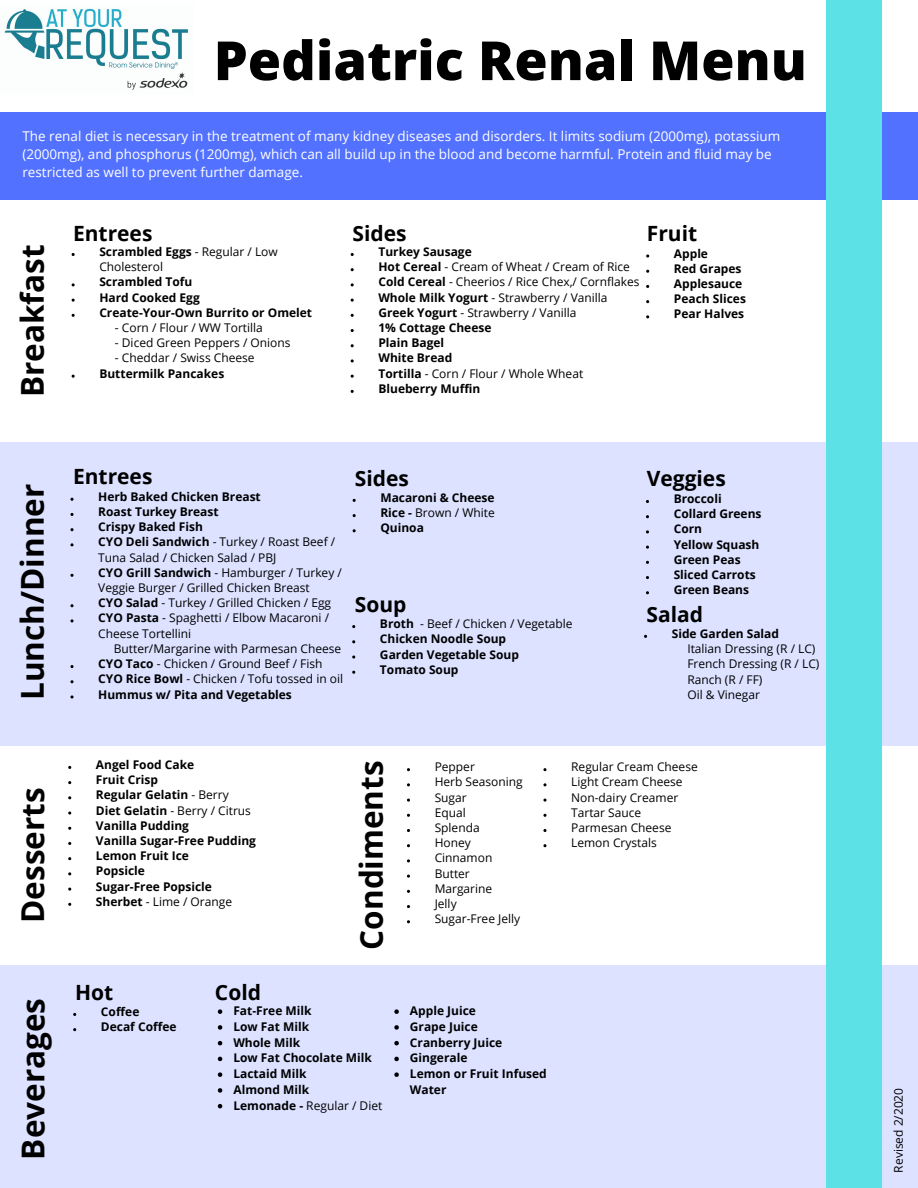
<style>
.page{position:relative;width:918px;height:1188px;background:#fff}
.page>*{position:absolute;margin:0;border:0;box-sizing:border-box;transform-origin:0 0}
.t1{font:800 54px "Open Sans";color:#000}
.t2{font:700 31.5px "Open Sans";color:#000}
.t3{font:700 21px "Open Sans";color:#000}
.t4{font:13.5px/18px "Open Sans";color:#fff}
.t5{font:700 12px/15.1px "Open Sans";color:#000}
.t6{font:12px/15.1px "Open Sans";color:#000}
.s1{font-weight:700}
.s2{font-weight:400}
</style>
<div class="page">
<div style="left:0;top:112px;width:918px;height:87px;background:#5271ff"></div>
<div style="left:0;top:966px;width:918px;height:222px;background:#dce2ff"></div>
<div style="left:0;top:442px;width:918px;height:303px;background:#dce2ff"></div>
<div style="left:826px;top:0;width:55px;height:1188px;background:#5ce1e6"></div>
<img style="left:4px;top:8px;width:184px;height:82px">
<svg style="left:70px;top:498px;width:4px;height:3px"></svg>
<svg style="left:70px;top:513px;width:4px;height:3px"></svg>
<svg style="left:70px;top:528px;width:4px;height:3px"></svg>
<svg style="left:70px;top:574px;width:4px;height:3px"></svg>
<svg style="left:70px;top:604px;width:4px;height:3px"></svg>
<svg style="left:70px;top:665px;width:4px;height:3px"></svg>
<svg style="left:70px;top:680px;width:4px;height:3px"></svg>
<svg style="left:70px;top:695px;width:4px;height:4px"></svg>
<svg style="left:352px;top:655px;width:3px;height:4px"></svg>
<svg style="left:646px;top:254px;width:3px;height:4px"></svg>
<svg style="left:543px;top:768px;width:4px;height:3px"></svg>
<svg style="left:543px;top:814px;width:4px;height:3px"></svg>
<svg style="left:543px;top:829px;width:4px;height:3px"></svg>
<svg style="left:543px;top:844px;width:4px;height:3px"></svg>
<svg style="left:218px;top:1009px;width:4px;height:5px"></svg>
<svg style="left:394px;top:1009px;width:5px;height:5px"></svg>
<svg style="left:218px;top:1025px;width:4px;height:5px"></svg>
<svg style="left:394px;top:1025px;width:5px;height:5px"></svg>
<svg style="left:218px;top:1041px;width:4px;height:4px"></svg>
<svg style="left:394px;top:1041px;width:5px;height:4px"></svg>
<svg style="left:218px;top:1057px;width:4px;height:4px"></svg>
<svg style="left:394px;top:1057px;width:5px;height:4px"></svg>
<svg style="left:218px;top:1072px;width:4px;height:5px"></svg>
<svg style="left:394px;top:1072px;width:5px;height:5px"></svg>
<svg style="left:218px;top:1088px;width:4px;height:5px"></svg>
<svg style="left:218px;top:1104px;width:4px;height:4px"></svg>
<h1 class="t1" style="left:214px;top:22px;width:595px">Pediatric Renal Menu</h1>
<p class="t4" style="left:22px;top:127px;width:759px">The renal diet is necessary in the treatment of many kidney diseases and disorders. It limits sodium (2000mg), potassium (2000mg), and phosphorus (1200mg), which can all build up in the blood and become harmful. Protein and fluid may be restricted as well to prevent further damage.</p>
<h3 class="t3" style="left:73px;top:218px;width:81px">Entrees</h3>
<h3 class="t3" style="left:353px;top:218px;width:56px">Sides</h3>
<h3 class="t3" style="left:647px;top:218px;width:52px">Fruit</h3>
<p class="t2" style="left:10px;top:397px;width:155px;rotate:-90deg">Breakfast</p>
<p class="t6" style="left:99px;top:244px;width:180px"><span class="s1">Scrambled Eggs</span> - Regular / Low<br>Cholesterol</p>
<p class="t5" style="left:99px;top:274px;width:214px">Scrambled Tofu<br>Hard Cooked Egg<br>Create-Your-Own Burrito or Omelet</p>
<p class="t6" style="left:115px;top:320px;width:149px">- Corn / Flour / WW Tortilla</p>
<p class="t6" style="left:115px;top:335px;width:177px">- Diced Green Peppers / Onions</p>
<p class="t6" style="left:115px;top:350px;width:141px">- Cheddar / Swiss Cheese</p>
<p class="t5" style="left:99px;top:365px;width:126px">Buttermilk Pancakes</p>
<p class="t5" style="left:378px;top:244px;width:263px">Turkey Sausage<br>Hot Cereal <span class="s2">- Cream of Wheat / Cream of Rice<br></span>Cold Cereal <span class="s2">- Cheerios / Rice Chex,/ Cornflakes<br></span>Whole Milk Yogurt <span class="s2">- Strawberry / Vanilla<br></span>Greek Yogurt <span class="s2">- Strawberry / Vanilla<br></span>1% Cottage Cheese<br>Plain Bagel<br>White Bread<br>Tortilla <span class="s2">- Corn / Flour / Whole Wheat<br></span>Blueberry Muffin</p>
<p class="t5" style="left:674px;top:245px;width:74px">Apple<br>Red Grapes<br>Applesauce<br>Peach Slices<br>Pear Halves</p>
<p class="t2" style="left:10px;top:700px;width:218px;rotate:-90deg">Lunch/Dinner</p>
<p class="t2" style="left:10px;top:923px;width:137px;rotate:-90deg">Desserts</p>
<h3 class="t3" style="left:73px;top:461px;width:81px">Entrees</h3>
<p class="t6" style="left:98px;top:489px;width:245px"><span class="s1">Herb Baked Chicken Breast<br>Roast Turkey Breast<br>Crispy Baked Fish<br>CYO Deli Sandwich</span> - Turkey / Roast Beef /<br>Tuna Salad / Chicken Salad / PBJ<br><span class="s1">CYO Grill Sandwich</span> - Hamburger / Turkey /<br>Veggie Burger / Grilled Chicken Breast<br><span class="s1">CYO Salad</span> - Turkey / Grilled Chicken / Egg<br><span class="s1">CYO Pasta</span> - Spaghetti / Elbow Macaroni /<br>Cheese Tortellini</p>
<p class="t6" style="left:98px;top:641px;width:246px;text-indent:16px">Butter/Margarine with Parmesan Cheese <span class="s1">CYO Taco</span> - Chicken / Ground Beef / Fish <span class="s1">CYO Rice Bowl</span> - Chicken / Tofu tossed in oil <span class="s1">Hummus w/ Pita and Vegetables</span></p>
<h3 class="t3" style="left:355px;top:463px;width:56px">Sides</h3>
<p class="t5" style="left:380px;top:490px;width:116px;text-align:justify">Macaroni &amp; Cheese Rice - <span class="s2">Brown / White </span>Quinoa</p>
<h3 class="t3" style="left:355px;top:590px;width:53px">Soup</h3>
<p class="t5" style="left:380px;top:616px;width:194px">Broth <span class="s2">- Beef / Chicken / Vegetable<br></span>Chicken Noodle Soup<br>Garden Vegetable Soup<br>Tomato Soup</p>
<h3 class="t3" style="left:647px;top:463px;width:80px">Veggies</h3>
<p class="t5" style="left:674px;top:491px;width:89px">Broccoli<br>Collard Greens<br>Corn<br>Yellow Squash<br>Green Peas<br>Sliced Carrots<br>Green Beans</p>
<h3 class="t3" style="left:647px;top:600px;width:58px">Salad</h3>
<p class="t5" style="left:672px;top:626px;width:109px">Side Garden Salad</p>
<p class="t6" style="left:687px;top:641px;width:134px">Italian Dressing (R / LC)<br>French Dressing (R / LC)<br>Ranch (R / FF)<br>Oil &amp; Vinegar</p>
<p class="t5" style="left:96px;top:757px;width:100px">Angel Food Cake</p>
<p class="t5" style="left:96px;top:772px;width:64px">Fruit Crisp</p>
<p class="t5" style="left:96px;top:787px;width:134px">Regular Gelatin <span class="s2">- Berry</span></p>
<p class="t6" style="left:96px;top:802px;width:156px"><span class="s1">Diet Gelatin</span> - Berry / Citrus</p>
<p class="t5" style="left:96px;top:818px;width:95px">Vanilla Pudding</p>
<p class="t5" style="left:96px;top:833px;width:162px">Vanilla Sugar-Free Pudding</p>
<p class="t5" style="left:96px;top:848px;width:95px">Lemon Fruit Ice</p>
<p class="t5" style="left:96px;top:863px;width:50px">Popsicle</p>
<p class="t5" style="left:96px;top:878px;width:118px">Sugar-Free Popsicle</p>
<p class="t6" style="left:96px;top:894px;width:138px"><span class="s1">Sherbet</span> - Lime / Orange</p>
<p class="t2" style="left:349px;top:950px;width:191px;rotate:-90deg">Condiments</p>
<p class="t6" style="left:435px;top:759px;width:42px">Pepper</p>
<p class="t6" style="left:571px;top:759px;width:128px">Regular Cream Cheese</p>
<p class="t6" style="left:435px;top:774px;width:90px">Herb Seasoning</p>
<p class="t6" style="left:571px;top:774px;width:113px">Light Cream Cheese</p>
<p class="t6" style="left:435px;top:789px;width:34px">Sugar</p>
<p class="t6" style="left:571px;top:789px;width:109px">Non-dairy Creamer</p>
<p class="t6" style="left:435px;top:805px;width:33px">Equal</p>
<p class="t6" style="left:571px;top:805px;width:72px">Tartar Sauce</p>
<p class="t6" style="left:435px;top:820px;width:46px">Splenda</p>
<p class="t6" style="left:571px;top:820px;width:102px">Parmesan Cheese</p>
<p class="t6" style="left:435px;top:835px;width:38px">Honey</p>
<p class="t6" style="left:571px;top:835px;width:87px">Lemon Crystals</p>
<p class="t6" style="left:435px;top:850px;width:59px">Cinnamon</p>
<p class="t6" style="left:435px;top:865px;width:37px">Butter</p>
<p class="t6" style="left:435px;top:881px;width:59px">Margarine</p>
<p class="t6" style="left:435px;top:896px;width:87px">Jelly<br>Sugar-Free Jelly</p>
<p class="t2" style="left:11px;top:1160px;width:163px;rotate:-90deg">Beverages</p>
<h3 class="t3" style="left:75px;top:977px;width:40px">Hot</h3>
<h3 class="t3" style="left:215px;top:977px;width:48px">Cold</h3>
<p class="t5" style="left:101px;top:1004px;width:40px">Coffee</p>
<h6 class="t5" style="left:233px;top:1003px;width:80px">Fat-Free Milk</h6>
<p class="t5" style="left:410px;top:1003px;width:68px">Apple Juice</p>
<p class="t5" style="left:101px;top:1019px;width:77px">Decaf Coffee</p>
<h6 class="t5" style="left:233px;top:1019px;width:77px">Low Fat Milk</h6>
<p class="t5" style="left:410px;top:1019px;width:69px">Grape Juice</p>
<p class="t5" style="left:233px;top:1034px;width:68px">Whole Milk</p>
<p class="t5" style="left:410px;top:1034px;width:94px">Cranberry Juice</p>
<p class="t5" style="left:233px;top:1050px;width:140px">Low Fat Chocolate Milk</p>
<p class="t5" style="left:410px;top:1050px;width:59px">Gingerale</p>
<p class="t5" style="left:233px;top:1066px;width:75px">Lactaid Milk</p>
<p class="t5" style="left:410px;top:1066px;width:138px">Lemon or Fruit Infused</p>
<p class="t5" style="left:233px;top:1082px;width:77px">Almond Milk</p>
<p class="t5" style="left:410px;top:1082px;width:38px">Water</p>
<p class="t6" style="left:233px;top:1097px;width:150px"><span class="s1">Lemonade -</span> Regular / Diet</p>
<p class="t6" style="left:891px;top:1173px;width:86px;rotate:-90deg">Revised 2/2020</p>
</div>
